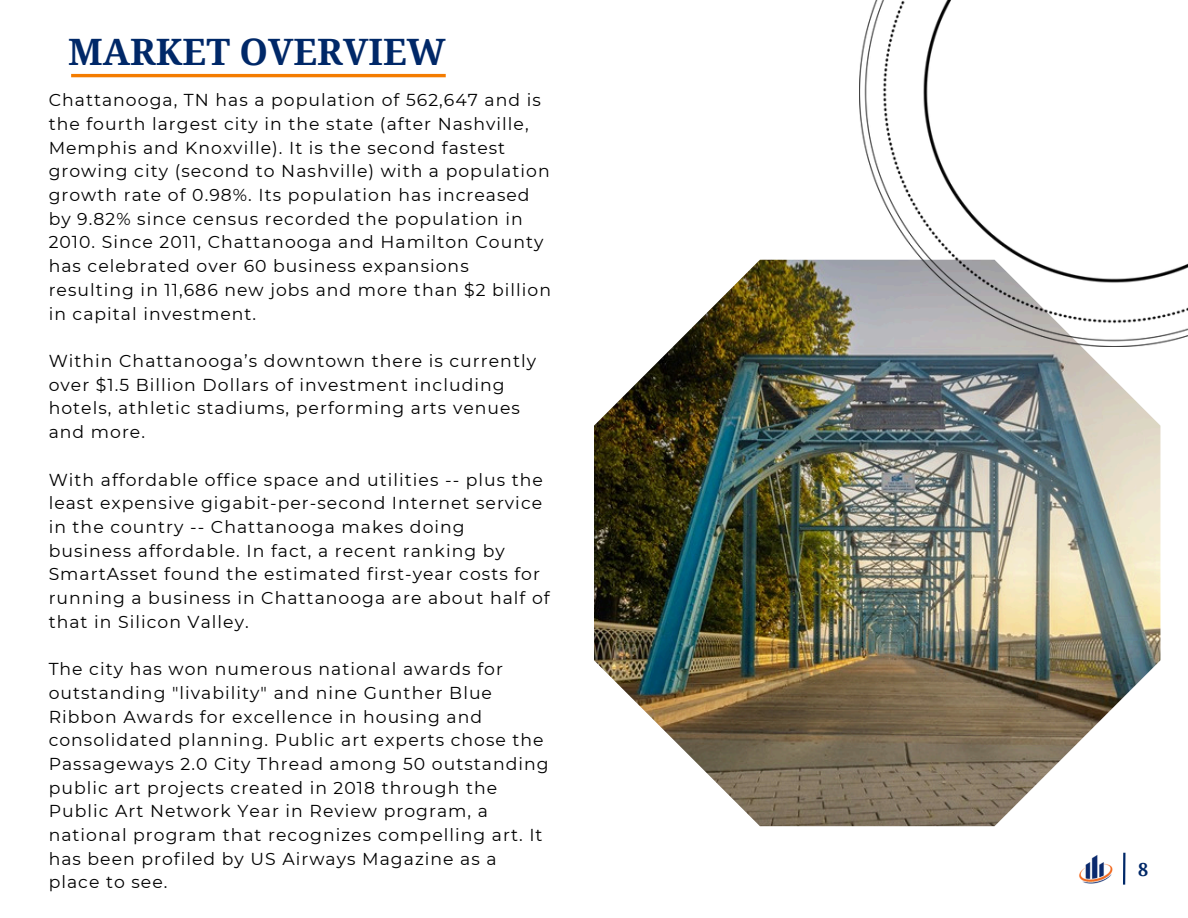
<style>
.page{position:relative;width:1188px;height:918px;background:#fff}
.page>*{position:absolute;margin:0;border:0;box-sizing:border-box;transform-origin:0 0}
.t1{font:700 36.45px "Noto Serif";color:#002868}
.t2{font:700 18px "Noto Serif";color:#002868}
.t3{font:17.25px/23.7px "Montserrat";letter-spacing:.06em;color:#000}
</style>
<div class="page">
<hr style="left:1123px;top:853px;width:2px;height:32px;background:#002868">
<img style="left:1079px;top:855px;width:34px;height:29px">
<img style="left:594px;top:260px;width:566px;height:566px">
<img style="left:859px;top:0;width:329px;height:347px">
<hr style="left:71px;top:74px;width:375px;height:3px;background:#f47c00">
<p class="t1" style="left:68px;top:26px;width:379px">MARKET OVERVIEW</p>
<p class="t3" style="left:49px;top:88px;width:504px">Chattanooga, TN has a population of 562,647 and is the fourth largest city in the state (after Nashville, Memphis and Knoxville). It is the second fastest growing city (second to Nashville) with a population growth rate of 0.98%. Its population has increased by 9.82% since census recorded the population in 2010. Since 2011, Chattanooga and Hamilton County has celebrated over 60 business expansions resulting in 11,686 new jobs and more than $2 billion in capital investment.</p>
<p class="t3" style="left:49px;top:349px;width:489px">Within Chattanooga’s downtown there is currently over $1.5 Billion Dollars of investment including hotels, athletic stadiums, performing arts venues and more.</p>
<p class="t3" style="left:49px;top:467px;width:503px">With affordable office space and utilities -- plus the least expensive gigabit-per-second Internet service in the country -- Chattanooga makes doing business affordable. In fact, a recent ranking by SmartAsset found the estimated first-year costs for running a business in Chattanooga are about half of that in Silicon Valley.</p>
<p class="t3" style="left:49px;top:657px;width:502px">The city has won numerous national awards for outstanding "livability" and nine Gunther Blue Ribbon Awards for excellence in housing and consolidated planning. Public art experts chose the Passageways 2.0 City Thread among 50 outstanding public art projects created in 2018 through the Public Art Network Year in Review program, a national program that recognizes compelling art. It has been profiled by US Airways Magazine as a place to see.</p>
<p class="t2" style="left:1138px;top:857px;width:12px">8</p>
</div>
